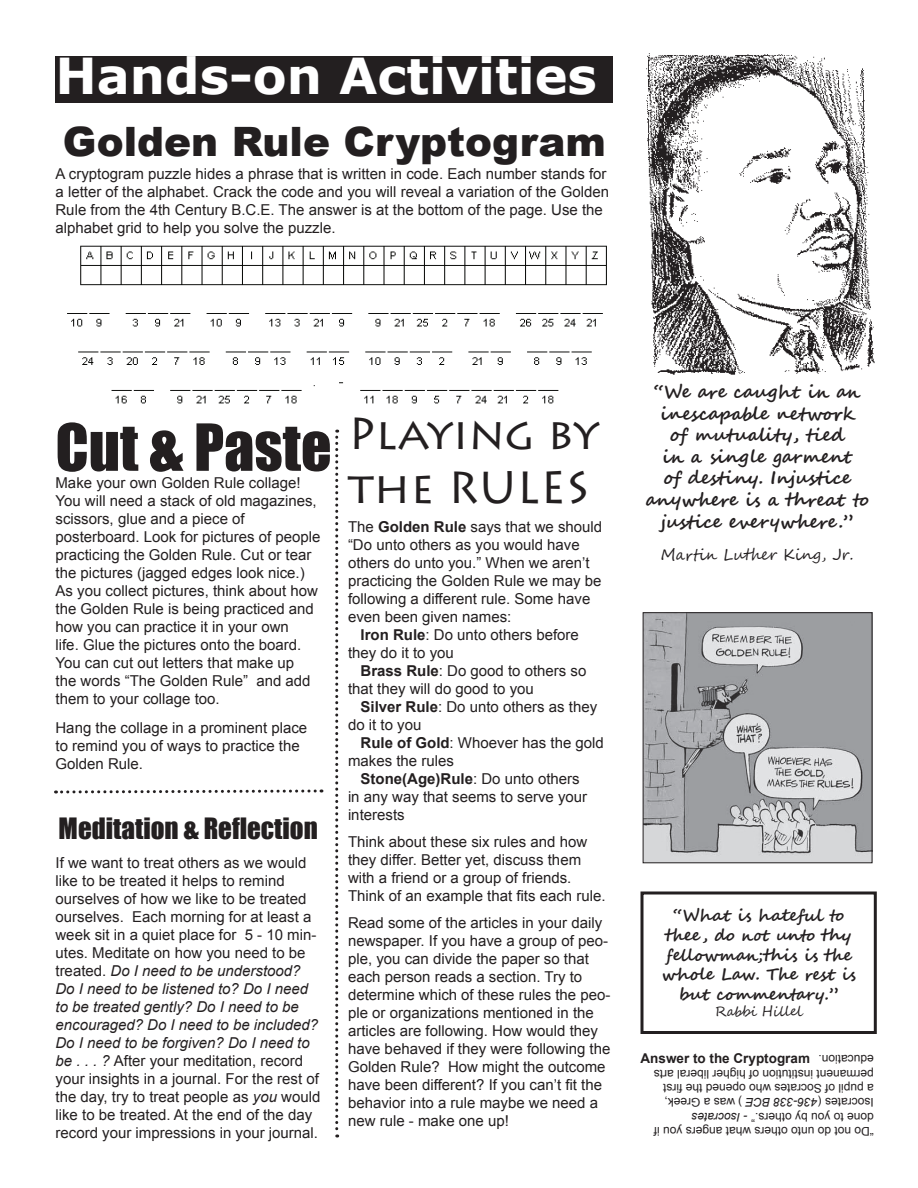
<style>
.page{position:relative;width:918px;height:1188px;background:#fff}
.page>*{position:absolute;margin:0;border:0;box-sizing:border-box;transform-origin:0 0}
.t1{font:60px "Impact";color:#231f20}
.t2{font:700 49.5px "Verdana";color:#fff}
.t3{font:45px "Lithos Pro";color:#231f20}
.t4{font:900 40.5px "Arial";color:#231f20}
.t5{font:27px "Impact";color:#231f20}
.t6{font:700 18px/21.6px "Segoe Script";color:#231f20;text-align:center}
.t7{font:700 16.5px/19.8px "Segoe Script";color:#231f20;text-align:center}
.t8{font:15.45px "Segoe Script";color:#231f20}
.t9{font:15px/18px "Arial";color:#231f20}
.t10{font:700 15px "Arial";color:#231f20}
.t11{font:700 13.5px "Arial";color:#231f20}
.t12{font:13.5px "Segoe Script";letter-spacing:-.01em;color:#231f20}
.t13{font:12px/14.4px "Arial";color:#231f20}
.s1{font-weight:700}
.s2{font-weight:400}
.s3{font-style:italic}
.s4{font-size:15px}
</style>
<div class="page">
<img style="left:646px;top:53px;width:229px;height:322px">
<img style="left:67px;top:245px;width:540px;height:159px">
<div style="left:56px;top:56px;width:558px;height:46px;background:#231f20"></div>
<svg style="left:335px;top:430px;width:3px;height:708px"></svg>
<svg style="left:56px;top:789px;width:266px;height:5px"></svg>
<img style="left:645px;top:614px;width:225px;height:247px">
<div style="left:643px;top:612px;width:229px;height:251px;border:1px solid #231f20"></div>
<div style="left:640px;top:891px;width:237px;height:143px;border:3px solid #231f20"></div>
<h2 class="t2" style="left:56px;top:41px;width:543px">Hands-on Activities</h2>
<h3 class="t4" style="left:63px;top:112px;width:545px">Golden Rule Cryptogram</h3>
<p class="t9" style="left:56px;top:165px;width:555px">A cryptogram puzzle hides a phrase that is written in code. Each number stands for a letter of the alphabet. Crack the code and you will reveal a variation of the Golden Rule from the 4th Century B.C.E. The answer is at the bottom of the page. Use the alphabet grid to help you solve the puzzle.</p>
<h1 class="t1" style="left:56px;top:401px;width:545px">Cut &amp; Paste <sup>Playing</sup> <sup>by</sup></h1>
<h3 class="t3" style="left:348px;top:461px;width:243px">the RULES</h3>
<p class="t9" style="left:348px;top:517px;width:256px">The <span class="s1">Golden Rule</span> says that we should</p>
<p class="t9" style="left:348px;top:535px;width:233px">“Do unto others as you would have</p>
<p class="t9" style="left:348px;top:553px;width:243px">others do unto you.” When we aren’t</p>
<p class="t9" style="left:348px;top:571px;width:255px">practicing the Golden Rule we may be</p>
<p class="t9" style="left:348px;top:589px;width:244px">following a different rule. Some have</p>
<p class="t9" style="left:348px;top:607px;width:165px">even been given names:</p>
<p class="t9" style="left:361px;top:625px;width:220px"><span class="s1">Iron Rule</span>: Do unto others before</p>
<p class="t9" style="left:348px;top:643px;width:107px">they do it to you</p>
<p class="t9" style="left:361px;top:661px;width:227px"><span class="s1">Brass Rule</span>: Do good to others so</p>
<p class="t9" style="left:348px;top:679px;width:187px">that they will do good to you</p>
<p class="t9" style="left:361px;top:697px;width:238px"><span class="s1">Silver Rule</span>: Do unto others as they</p>
<p class="t9" style="left:348px;top:715px;width:75px">do it to you</p>
<p class="t9" style="left:361px;top:733px;width:245px"><span class="s1">Rule of Gold</span>: Whoever has the gold</p>
<p class="t9" style="left:348px;top:751px;width:107px">makes the rules</p>
<p class="t10" style="left:361px;top:768px;width:221px">Stone(Age)Rule<span class="s2">: Do unto others</span></p>
<p class="t9" style="left:348px;top:787px;width:241px">in any way that seems to serve your</p>
<p class="t9" style="left:348px;top:805px;width:58px">interests</p>
<p class="t9" style="left:348px;top:832px;width:259px">Think about these six rules and how they differ. Better yet, discuss them with a friend or a group of friends.<br>Think of an example that fits each rule.</p>
<p class="t9" style="left:348px;top:913px;width:264px">Read some of the articles in your daily newspaper. If you have a group of peo&shy;ple, you can divide the paper so that each person reads a section. Try to determine which of these rules the peo&shy;ple or organizations mentioned in the articles are following. How would they have behaved if they were following the Golden Rule? How might the outcome have been different? If you can’t fit the behavior into a rule maybe we need a new rule - make one up!</p>
<p class="t9" style="left:56px;top:474px;width:267px">Make your own Golden Rule collage!<br>You will need a stack of old magazines, scissors, glue and a piece of posterboard. Look for pictures of people practicing the Golden Rule. Cut or tear the pictures (jagged edges look nice.)<br>As you collect pictures, think about how the Golden Rule is being practiced and how you can practice it in your own<br>life. Glue the pictures onto the board.<br>You can cut out letters that make up<br>the words “The Golden Rule” and add them to your collage too.</p>
<p class="t9" style="left:56px;top:719px;width:253px">Hang the collage in a prominent place to remind you of ways to practice the<br>Golden Rule.</p>
<h3 class="t5" style="left:59px;top:807px;width:261px">Meditation &amp; Reflection</h3>
<p class="t9" style="left:56px;top:854px;width:266px">If we want to treat others as we would like to be treated it helps to remind ourselves of how we like to be treated ourselves. Each morning for at least a week sit in a quiet place for 5 - 10 min&shy;utes. Meditate on how you need to be treated. <span class="s3">Do I need to be understood?<br>Do I need to be listened to? Do I need to be treated gently? Do I need to be encouraged? Do I need to be included?<br>Do I need to be forgiven? Do I need to be . . . ?</span> After your meditation, record your insights in a journal. For the rest of the day, try to treat people as <span class="s3">you</span> would like to be treated. At the end of the day record your impressions in your journal.</p>
<p class="t6" style="left:645px;top:381px;width:225px">“We are caught in an inescapable network<br>of mutuality, tied<br>in a single garment<br>of destiny. Injustice anywhere is a threat to justice everywhere.”</p>
<p class="t8" style="left:661px;top:542px;width:194px">Martin Luther King, Jr<span class="s4">.</span></p>
<p class="t7" style="left:661px;top:906px;width:196px">“What is hateful to thee , do not unto thy fellowman;this is the whole Law. The rest is but commentary.”</p>
<p class="t12" style="left:715px;top:1001px;width:89px">Rabbi Hillel</p>
<p class="t11" style="left:640px;top:1049px;width:171px">Answer to the Cryptogram</p>
<p class="t13" style="left:874px;top:1139px;width:222px;rotate:-180deg">“Do not do unto others what angers you if done to you by others.” <span class="s3">- Isocrates </span>Isocrates (<span class="s3">436-338 BCE</span> ) was a Greek,<br>a pupil of Socrates who opened the first permanent institution of higher liberal arts education.</p>
</div>
